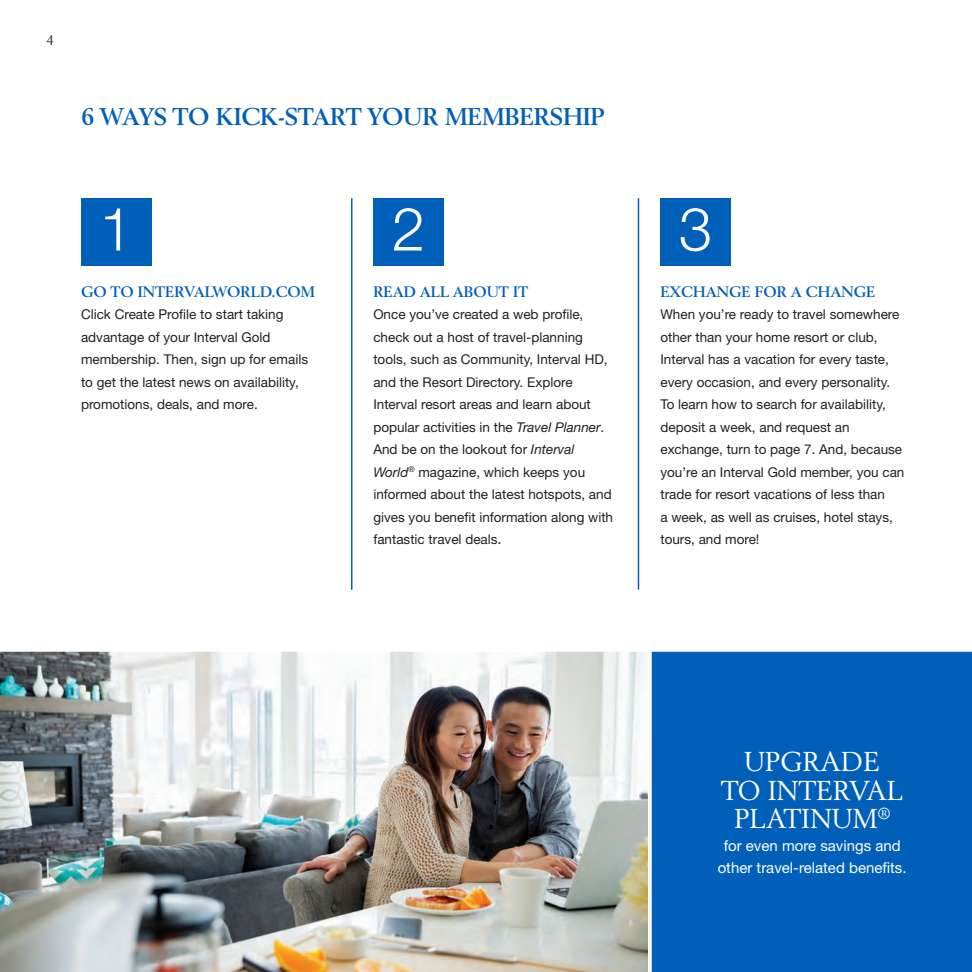
<style>
.page{position:relative;width:972px;height:972px;background:#fff}
.page>*{position:absolute;margin:0;border:0;box-sizing:border-box;transform-origin:0 0}
.t1{font:300 60px "Helvetica Neue LT Pro";color:#fff}
.t2{font:27px "Berling LT Std";letter-spacing:-.01em;color:#fff}
.t3{font:700 24px "Berling LT Std";letter-spacing:-.01em;color:#005fb9}
.t4{font:700 15px "Berling LT Std";color:#005fb9}
.t5{font:15px "Helvetica Neue LT Pro";color:#fff}
.t6{font:13.5px/22.5px "Helvetica Neue LT Pro";color:#231f20}
.t7{font:13.5px "Berling LT Std";color:#231f20}
.s1{font-style:italic}
.s2{font-size:15px}
</style>
<div class="page">
<img style="left:0;top:652px;width:648px;height:320px">
<div style="left:650px;top:650px;width:322px;height:322px;background:#005fb9"></div>
<div style="left:81px;top:198px;width:70px;height:68px;background:#005fb9"></div>
<div style="left:373px;top:198px;width:71px;height:68px;background:#005fb9"></div>
<div style="left:660px;top:198px;width:71px;height:68px;background:#005fb9"></div>
<hr style="left:351px;top:198px;width:1px;height:392px;background:#005fb9">
<hr style="left:638px;top:198px;width:1px;height:392px;background:#005fb9">
<hr style="left:0;top:648px;width:972px;height:4px;background:#fff">
<svg style="left:650px;top:651px;width:2px;height:321px"></svg>
<p class="t7" style="left:46px;top:32px;width:9px">4</p>
<p class="t3" style="left:81px;top:102px;width:525px">6 WAYS TO KICK-START YOUR MEMBERSHIP</p>
<p class="t1" style="left:99px;top:192px;width:35px">1</p>
<p class="t1" style="left:392px;top:192px;width:35px">2</p>
<p class="t1" style="left:679px;top:192px;width:35px">3</p>
<p class="t4" style="left:81px;top:283px;width:236px">GO TO INTERVALWORLD.COM</p>
<p class="t6" style="left:81px;top:303px;width:229px">Click Create Profile to start taking advantage of your Interval Gold membership. Then, sign up for emails to get the latest news on availability, promotions, deals, and more.</p>
<p class="t4" style="left:373px;top:283px;width:156px">READ ALL ABOUT IT</p>
<p class="t6" style="left:373px;top:303px;width:241px">Once you’ve created a web profile, check out a host of travel-planning tools, such as Community, Interval HD, and the Resort Directory. Explore Interval resort areas and learn about popular activities in the <span class="s1">Travel Planner</span>.<br>And be on the lookout for <span class="s1">Interval World</span><sup>®</sup> magazine, which keeps you informed about the latest hotspots, and gives you benefit information along with fantastic travel deals<span class="s2">.</span></p>
<p class="t4" style="left:660px;top:283px;width:216px">EXCHANGE FOR A CHANGE</p>
<p class="t6" style="left:660px;top:303px;width:246px">When you’re ready to travel somewhere other than your home resort or club, Interval has a vacation for every taste, every occasion, and every personality.<br>To learn how to search for availability, deposit a week, and request an exchange, turn to page 7. And, because you’re an Interval Gold member, you can trade for resort vacations of less than<br>a week, as well as cruises, hotel stays, tours, and more!</p>
<p class="t2" style="left:744px;top:745px;width:137px">UPGRADE</p>
<p class="t2" style="left:721px;top:774px;width:184px">TO INTERVAL</p>
<p class="t2" style="left:734px;top:802px;width:158px">PLATINUM<sup>®</sup></p>
<p class="t5" style="left:724px;top:836px;width:178px">for even more savings and</p>
<p class="t5" style="left:718px;top:859px;width:190px">other travel-related benefits.</p>
</div>
